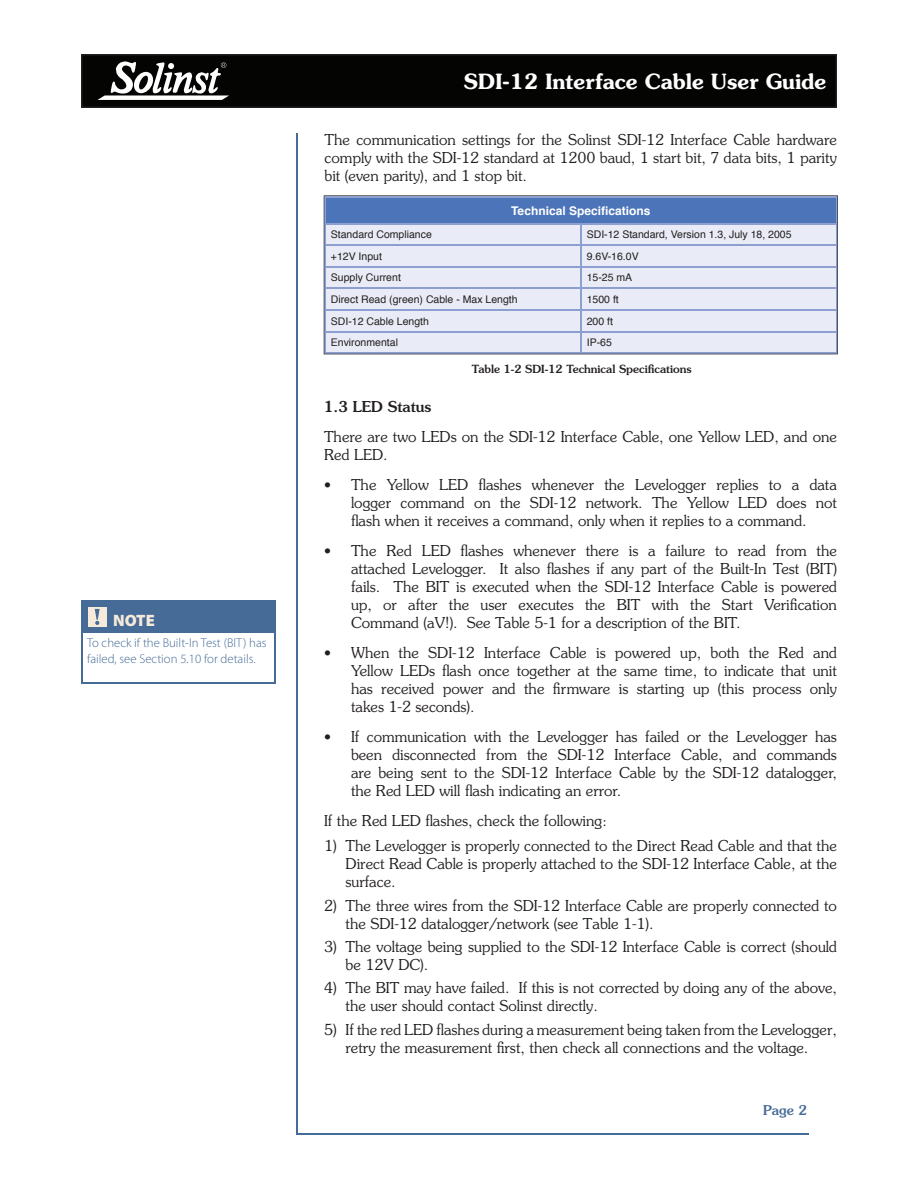
<style>
.page{position:relative;width:918px;height:1188px;background:#fff}
.page>*{position:absolute;margin:0;border:0;box-sizing:border-box;transform-origin:0 0}
.t1{font:600 21px "Souvenir Std";color:#fff}
.t2{font:900 16.5px "Myriad Pro";color:#f6eada}
.t3{font:300 15px/18px "Souvenir Std";color:#231f20;text-align:justify}
.t4{font:500 15px "Souvenir Std";color:#231f20}
.t5{font:500 13.5px "Souvenir Std";color:#456b96}
.t6{font:300 12.75px/15.3px "Myriad Pro";color:#456b96}
.t7{font:700 12px "Helvetica";color:#fff}
.t8{font:500 11.25px "Souvenir Std";color:#231f20}
.t9{font:10.5px "Helvetica";color:#231f20}
</style>
<div class="page">
<svg style="left:81px;top:54px;width:756px;height:54px;background:#121211"></svg>
<hr style="left:296px;top:134px;width:2px;height:1000px;background:#456b96">
<hr style="left:296px;top:1133px;width:513px;height:2px;background:#456b96">
<svg style="left:324px;top:195px;width:514px;height:159px;background:#c5cfe7"></svg>
<div style="left:82px;top:601px;width:193px;height:31px;background:#456b96"></div>
<hr style="left:81px;top:600px;width:195px;height:2px;background:#456b96">
<hr style="left:81px;top:602px;width:1px;height:30px;background:#456b96">
<hr style="left:275px;top:602px;width:1px;height:30px;background:#456b96">
<hr style="left:82px;top:632px;width:193px;height:1px;background:#456b96">
<hr style="left:81px;top:632px;width:1px;height:50px;background:#456b96">
<hr style="left:275px;top:632px;width:1px;height:50px;background:#456b96">
<hr style="left:81px;top:682px;width:195px;height:2px;background:#456b96">
<div style="left:88px;top:607px;width:19px;height:19px;background:#f6eada"></div>
<svg style="left:95px;top:609px;width:5px;height:16px"></svg>
<p class="t2" style="left:113px;top:611px;width:43px">NOTE</p>
<p class="t6" style="left:87px;top:636px;width:181px">To check if the Built-In Test (BIT) has failed, see Section 5.10 for details.</p>
<h1 class="t1" style="left:464px;top:68px;width:364px">SDI-12 Interface Cable User Guide</h1>
<p class="t3" style="left:325px;top:131px;width:514px">The communication settings for the Solinst SDI-12 Interface Cable hardware comply with the SDI-12 standard at 1200 baud, 1 start bit, 7 data bits, 1 parity bit (even parity), and 1 stop bit.</p>
<p class="t7" style="left:511px;top:202px;width:141px">Technical Specifications</p>
<p class="t9" style="left:331px;top:228px;width:102px">Standard Compliance</p>
<p class="t9" style="left:587px;top:228px;width:206px">SDI-12 Standard, Version 1.3, July 18, 2005</p>
<p class="t9" style="left:331px;top:249px;width:53px">+12V Input</p>
<p class="t9" style="left:587px;top:249px;width:53px">9.6V-16.0V</p>
<p class="t9" style="left:331px;top:271px;width:72px">Supply Current</p>
<p class="t9" style="left:587px;top:271px;width:47px">15-25 mA</p>
<p class="t9" style="left:331px;top:292px;width:188px">Direct Read (green) Cable - Max Length</p>
<p class="t9" style="left:587px;top:292px;width:34px">1500 ft</p>
<p class="t9" style="left:331px;top:314px;width:100px">SDI-12 Cable Length</p>
<p class="t9" style="left:587px;top:314px;width:28px">200 ft</p>
<p class="t9" style="left:331px;top:336px;width:69px">Environmental</p>
<p class="t9" style="left:587px;top:336px;width:27px">IP-65</p>
<p class="t8" style="left:472px;top:363px;width:221px">Table 1-2 SDI-12 Technical Specifications</p>
<p class="t4" style="left:324px;top:397px;width:109px">1.3 LED Status</p>
<p class="t3" style="left:324px;top:427px;width:514px">There are two LEDs on the SDI-12 Interface Cable, one Yellow LED, and one<br>Red LED.</p>
<p class="t3" style="left:351px;top:475px;width:488px;text-indent:-27px">• The Yellow LED flashes whenever the Levelogger replies to a data logger command on the SDI-12 network. The Yellow LED does not flash when it receives a command, only when it replies to a command.</p>
<p class="t3" style="left:351px;top:542px;width:488px;text-indent:-27px">• The Red LED flashes whenever there is a failure to read from the attached Levelogger. It also flashes if any part of the Built-In Test (BIT) fails. The BIT is executed when the SDI-12 Interface Cable is powered up, or after the user executes the BIT with the Start Verification Command (aV!). See Table 5-1 for a description of the BIT.</p>
<p class="t3" style="left:351px;top:644px;width:488px;text-indent:-27px">• When the SDI-12 Interface Cable is powered up, both the Red and Yellow LEDs flash once together at the same time, to indicate that unit has received power and the firmware is starting up (this process only takes 1-2 seconds).</p>
<p class="t3" style="left:351px;top:728px;width:488px;text-indent:-27px">• If communication with the Levelogger has failed or the Levelogger has been disconnected from the SDI-12 Interface Cable, and commands are being sent to the SDI-12 Interface Cable by the SDI-12 datalogger, the Red LED will flash indicating an error.</p>
<p class="t3" style="left:324px;top:812px;width:284px">If the Red LED flashes, check the following:</p>
<p class="t3" style="left:346px;top:837px;width:493px;text-indent:-22px">1) The Levelogger is properly connected to the Direct Read Cable and that the Direct Read Cable is properly attached to the SDI-12 Interface Cable, at the surface.</p>
<p class="t3" style="left:346px;top:896px;width:493px;text-indent:-22px">2) The three wires from the SDI-12 Interface Cable are properly connected to the SDI-12 datalogger/network (see Table 1-1).</p>
<p class="t3" style="left:346px;top:938px;width:493px;text-indent:-22px">3) The voltage being supplied to the SDI-12 Interface Cable is correct (should be 12V DC).</p>
<p class="t3" style="left:346px;top:979px;width:493px;text-indent:-22px">4) The BIT may have failed. If this is not corrected by doing any of the above, the user should contact Solinst directly.</p>
<p class="t3" style="left:324px;top:1020px;width:514px;text-align:center">5) If the red LED flashes during a measurement being taken from the Levelogger, retry the measurement first, then check all connections and the voltage.</p>
<p class="t5" style="left:763px;top:1102px;width:45px">Page 2</p>
</div>
